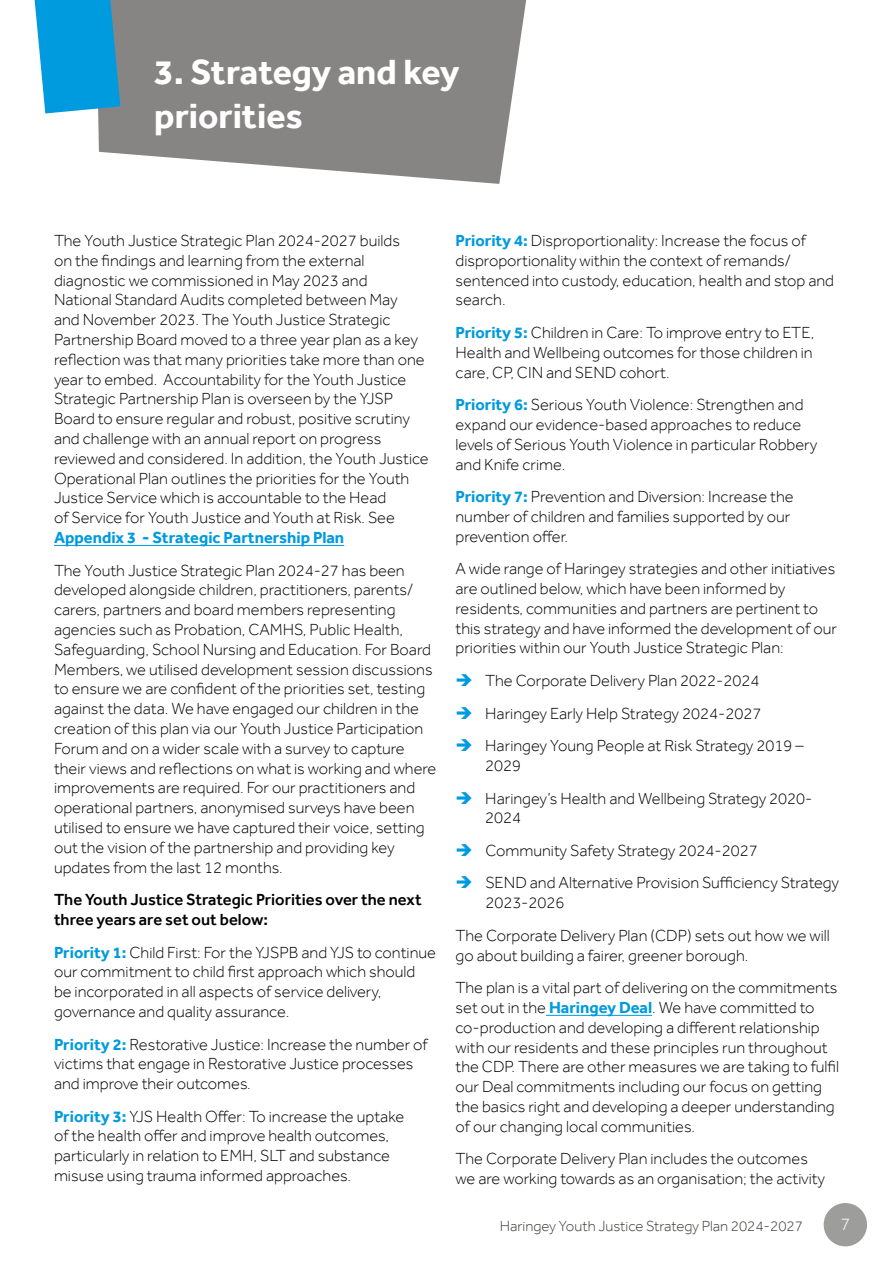
<style>
.page{position:relative;width:893px;height:1263px;background:#fff}
.page>*{position:absolute;margin:0;border:0;box-sizing:border-box;transform-origin:0 0}
.t1{font:700 36px/43.2px "Effra";color:#fff}
.t2{font:300 18px "Effra";color:#fff}
.t3{font:300 16.5px/19.8px "Effra";color:#000}
.t4{font:500 16.5px/19.8px "Effra";color:#000}
.t5{font:700 16.5px "Effra";color:#009ade}
.t6{font:300 15px "Effra";color:#3b3936}
.s1{font-weight:700;color:#009ade}
</style>
<div class="page">
<div style="left:824px;top:1203px;width:43px;height:43px;background:#9d9d9c;border-radius:50%"></div>
<hr style="left:54px;top:545px;width:290px;height:1px;background:#009ade">
<hr style="left:546px;top:1015px;width:106px;height:1px;background:#009ade">
<svg style="left:98px;top:0;width:428px;height:184px;fill:#878484"></svg>
<svg style="left:35px;top:0;width:85px;height:113px"></svg>
<p class="t1" style="left:154px;top:50px;width:307px">3. Strategy and key priorities</p>
<p class="t3" style="left:54px;top:231px;width:348px">The Youth Justice Strategic Plan 2024-2027 builds</p>
<p class="t3" style="left:54px;top:250px;width:345px">on the findings and learning from the external diagnostic we commissioned in May 2023 and<br>National Standard Audits completed between May</p>
<p class="t3" style="left:54px;top:310px;width:365px">and November 2023. The Youth Justice Strategic<br>Partnership Board moved to a three year plan as a key</p>
<p class="t3" style="left:54px;top:349px;width:372px">reflection was that many priorities take more than one</p>
<p class="t3" style="left:54px;top:369px;width:376px">year to embed. Accountability for the Youth Justice Strategic Partnership Plan is overseen by the YJSP Board to ensure regular and robust, positive scrutiny and challenge with an annual report on progress reviewed and considered. In addition, the Youth Justice Operational Plan outlines the priorities for the Youth Justice Service which is accountable to the Head<br>of Service for Youth Justice and Youth at Risk. See</p>
<h4 class="t5" style="left:54px;top:527px;width:292px">Appendix 3 - Strategic Partnership Plan</h4>
<p class="t3" style="left:54px;top:560px;width:361px">The Youth Justice Strategic Plan 2024-27 has been developed alongside children, practitioners, parents/ carers, partners and board members representing</p>
<p class="t3" style="left:54px;top:619px;width:351px">agencies such as Probation, CAMHS, Public Health,</p>
<p class="t3" style="left:54px;top:639px;width:378px">Safeguarding, School Nursing and Education. For Board</p>
<p class="t3" style="left:54px;top:659px;width:380px">Members, we utilised development session discussions to ensure we are confident of the priorities set, testing</p>
<p class="t3" style="left:54px;top:699px;width:371px">against the data. We have engaged our children in the creation of this plan via our Youth Justice Participation<br>Forum and on a wider scale with a survey to capture</p>
<p class="t3" style="left:54px;top:758px;width:384px">their views and reflections on what is working and where</p>
<p class="t3" style="left:54px;top:778px;width:372px">improvements are required. For our practitioners and operational partners, anonymised surveys have been utilised to ensure we have captured their voice, setting out the vision of the partnership and providing key updates from the last 12 months.</p>
<p class="t4" style="left:54px;top:889px;width:369px">The Youth Justice Strategic Priorities over the next three years are set out below:</p>
<p class="t3" style="left:54px;top:942px;width:383px"><span class="s1">Priority 1:</span> Child First: For the YJSPB and YJS to continue</p>
<p class="t3" style="left:54px;top:962px;width:363px">our commitment to child first approach which should</p>
<p class="t3" style="left:54px;top:982px;width:329px">be incorporated in all aspects of service delivery, governance and quality assurance.</p>
<p class="t3" style="left:54px;top:1034px;width:375px"><span class="s1">Priority 2:</span> Restorative Justice: Increase the number of victims that engage in Restorative Justice processes and improve their outcomes.</p>
<p class="t3" style="left:54px;top:1106px;width:352px"><span class="s1">Priority 3:</span> YJS Health Offer: To increase the uptake of the health offer and improve health outcomes, particularly in relation to EMH, SLT and substance</p>
<p class="t3" style="left:54px;top:1165px;width:298px">misuse using trauma informed approaches.</p>
<p class="t3" style="left:455px;top:231px;width:380px"><span class="s1">Priority 4:</span> Disproportionality: Increase the focus of disproportionality within the context of remands/ sentenced into custody, education, health and stop and search.</p>
<p class="t3" style="left:455px;top:322px;width:360px;text-align:justify"><span class="s1">Priority 5:</span> Children in Care: To improve entry to ETE, Health and Wellbeing outcomes for those children in care, CP, CIN and SEND cohort.</p>
<p class="t3" style="left:455px;top:395px;width:363px"><span class="s1">Priority 6:</span> Serious Youth Violence: Strengthen and expand our evidence-based approaches to reduce levels of Serious Youth Violence in particular Robbery and Knife crime.</p>
<p class="t3" style="left:455px;top:487px;width:340px"><span class="s1">Priority 7:</span> Prevention and Diversion: Increase the number of children and families supported by our</p>
<p class="t3" style="left:455px;top:526px;width:114px">prevention offer.</p>
<p class="t3" style="left:455px;top:559px;width:383px">A wide range of Haringey strategies and other initiatives are outlined below, which have been informed by residents, communities and partners are pertinent to this strategy and have informed the development of our priorities within our Youth Justice Strategic Plan:</p>
<p class="t3" style="left:485px;top:670px;width:276px">The Corporate Delivery Plan 2022-2024</p>
<p class="t3" style="left:485px;top:703px;width:278px">Haringey Early Help Strategy 2024-2027</p>
<p class="t3" style="left:485px;top:736px;width:320px">Haringey Young People at Risk Strategy 2019 –<br>2029</p>
<p class="t3" style="left:485px;top:788px;width:329px">Haringey’s Health and Wellbeing Strategy 2020-<br>2024</p>
<p class="t3" style="left:485px;top:840px;width:274px">Community Safety Strategy 2024-2027</p>
<p class="t3" style="left:485px;top:873px;width:355px">SEND and Alternative Provision Sufficiency Strategy</p>
<p class="t3" style="left:485px;top:893px;width:81px">2023-2026</p>
<p class="t3" style="left:456px;top:925px;width:376px">The Corporate Delivery Plan (CDP) sets out how we will go about building a fairer, greener borough.</p>
<p class="t3" style="left:456px;top:978px;width:383px">The plan is a vital part of delivering on the commitments set out in the <span class="s1">Haringey Deal</span>. We have committed to</p>
<p class="t3" style="left:456px;top:1017px;width:366px">co-production and developing a different relationship</p>
<p class="t3" style="left:456px;top:1037px;width:373px">with our residents and these principles run throughout</p>
<p class="t3" style="left:456px;top:1057px;width:385px">the CDP. There are other measures we are taking to fulfil</p>
<p class="t3" style="left:456px;top:1077px;width:381px">our Deal commitments including our focus on getting the basics right and developing a deeper understanding of our changing local communities.</p>
<p class="t3" style="left:456px;top:1149px;width:371px">The Corporate Delivery Plan includes the outcomes we are working towards as an organisation; the activity</p>
<p class="t6" style="left:500px;top:1217px;width:305px">Haringey Youth Justice Strategy Plan 2024-2027</p>
<p class="t2" style="left:840px;top:1214px;width:11px">7</p>
</div>
